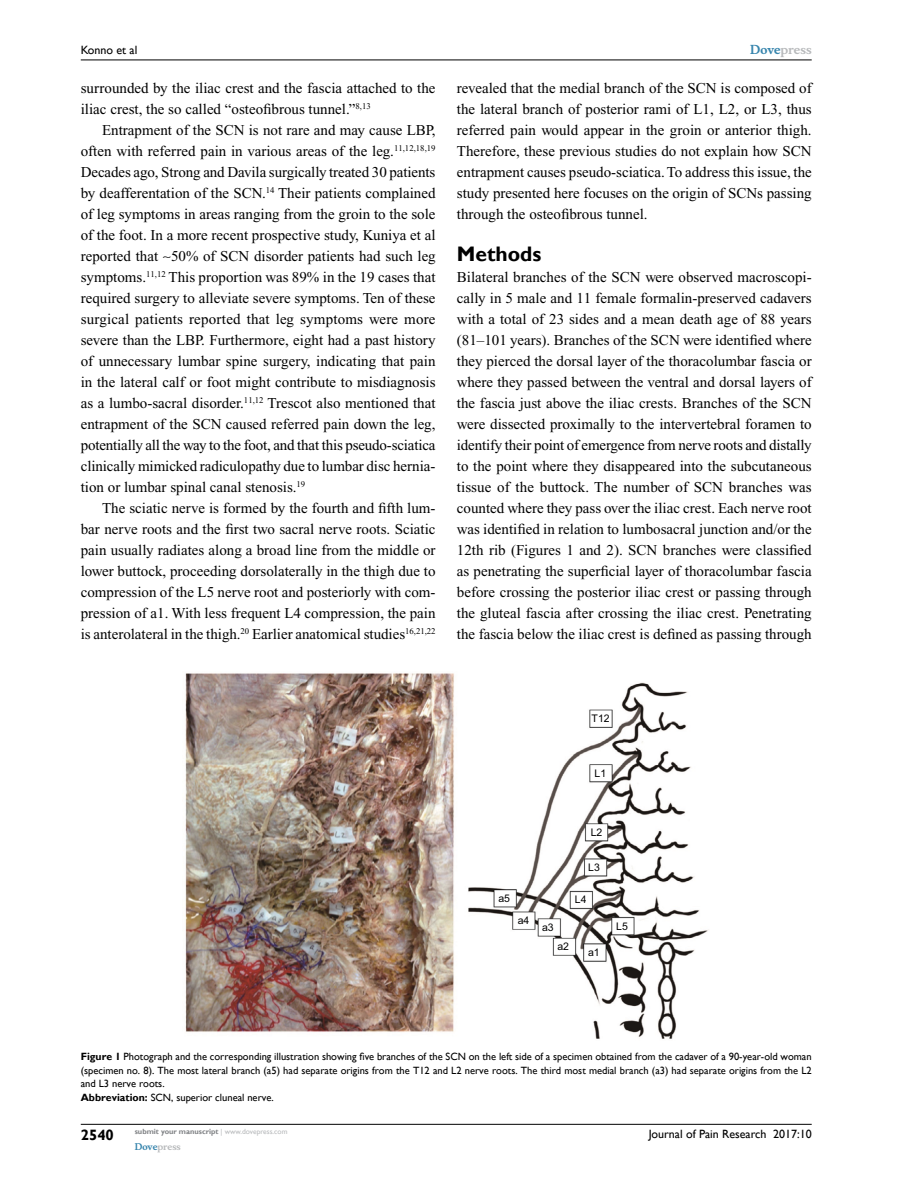
<style>
.page{position:relative;width:918px;height:1188px;background:#fff}
.page>*{position:absolute;margin:0;border:0;box-sizing:border-box;transform-origin:0 0}
.t1{font:700 21px "Gill Sans";color:#000}
.t2{font:15px/21px "Times New Roman";color:#000;text-align:justify}
.t3{font:700 15px "Gill Sans";color:#000}
.t4{font:12px "Gill Sans";color:#000}
.t5{font:700 12px "Musee";color:#b8babc}
.t6{font:10.5px/13.5px "Gill Sans";color:#000}
.t7{font:10.5px "Arial";color:#000}
.t8{font:700 9px "Musee";color:#b8babc}
.t9{font:700 7.5px "Gill Sans";color:#808285}
.s1{color:#3785ad}
.s2{font-weight:700}
.s3{font-weight:400;color:#b8babc}
</style>
<div class="page">
<hr style="left:81px;top:1124px;width:731px;height:1px;background:#000">
<hr style="left:81px;top:60px;width:731px;height:1px;background:#000">
<img style="left:185px;top:673px;width:524px;height:366px">
<p class="t4" style="left:81px;top:43px;width:58px">Konno et al</p>
<p class="t2" style="left:81px;top:77px;width:356px">surrounded by the iliac crest and the fascia attached to the iliac crest, the so called “osteofibrous tunnel.”<sup>8,13</sup></p>
<p class="t2" style="left:81px;top:119px;width:356px;text-indent:21px">Entrapment of the SCN is not rare and may cause LBP, often with referred pain in various areas of the leg.<sup>11,12,18,19<br></sup>Decades ago, Strong and Davila surgically treated 30 patients by deafferentation of the SCN.<sup>14</sup> Their patients complained of leg symptoms in areas ranging from the groin to the sole of the foot. In a more recent prospective study, Kuniya et al reported that 50% of SCN disorder patients had such leg symptoms.<sup>11,12</sup> This proportion was 89% in the 19 cases that required surgery to alleviate severe symptoms. Ten of these surgical patients reported that leg symptoms were more severe than the LBP. Furthermore, eight had a past history of unnecessary lumbar spine surgery, indicating that pain in the lateral calf or foot might contribute to misdiagnosis as a lumbo-sacral disorder.<sup>11,12</sup> Trescot also mentioned that entrapment of the SCN caused referred pain down the leg, potentially all the way to the foot, and that this pseudo-sciatica clinically mimicked radiculopathy due to lumbar disc hernia&shy;tion or lumbar spinal canal stenosis.<sup>19</sup></p>
<p class="t2" style="left:81px;top:497px;width:356px;text-indent:21px">The sciatic nerve is formed by the fourth and fifth lum&shy;bar nerve roots and the first two sacral nerve roots. Sciatic pain usually radiates along a broad line from the middle or lower buttock, proceeding dorsolaterally in the thigh due to compression of the L5 nerve root and posteriorly with com&shy;pression of a1. With less frequent L4 compression, the pain is anterolateral in the thigh.<sup>20</sup> Earlier anatomical studies<sup>16,21,22</sup></p>
<p class="t5" style="left:750px;top:43px;width:63px"><span class="s1">Dove</span>press</p>
<p class="t2" style="left:457px;top:77px;width:357px">revealed that the medial branch of the SCN is composed of the lateral branch of posterior rami of L1, L2, or L3, thus referred pain would appear in the groin or anterior thigh.<br>Therefore, these previous studies do not explain how SCN entrapment causes pseudo-sciatica. To address this issue, the study presented here focuses on the origin of SCNs passing through the osteofibrous tunnel.</p>
<h1 class="t1" style="left:457px;top:241px;width:86px">Methods</h1>
<p class="t2" style="left:457px;top:266px;width:356px">Bilateral branches of the SCN were observed macroscopi&shy;cally in 5 male and 11 female formalin-preserved cadavers with a total of 23 sides and a mean death age of 88 years (81–101 years). Branches of the SCN were identified where they pierced the dorsal layer of the thoracolumbar fascia or where they passed between the ventral and dorsal layers of the fascia just above the iliac crests. Branches of the SCN were dissected proximally to the intervertebral foramen to identify their point of emergence from nerve roots and distally to the point where they disappeared into the subcutaneous tissue of the buttock. The number of SCN branches was counted where they pass over the iliac crest. Each nerve root was identified in relation to lumbosacral junction and/or the 12th rib (Figures 1 and 2). SCN branches were classified as penetrating the superficial layer of thoracolumbar fascia before crossing the posterior iliac crest or passing through the gluteal fascia after crossing the iliac crest. Penetrating the fascia below the iliac crest is defined as passing through</p>
<p class="t7" style="left:592px;top:711px;width:20px">T12</p>
<p class="t7" style="left:594px;top:766px;width:13px">L1</p>
<p class="t7" style="left:498px;top:891px;width:13px">a5</p>
<p class="t7" style="left:518px;top:913px;width:13px">a4</p>
<p class="t7" style="left:591px;top:825px;width:13px">L2</p>
<p class="t7" style="left:588px;top:860px;width:13px">L3</p>
<p class="t7" style="left:542px;top:920px;width:13px">a3</p>
<p class="t7" style="left:575px;top:892px;width:13px">L4</p>
<p class="t7" style="left:557px;top:939px;width:13px">a2</p>
<p class="t7" style="left:588px;top:945px;width:13px">a1</p>
<p class="t7" style="left:616px;top:919px;width:13px">L5</p>
<p class="t6" style="left:81px;top:1050px;width:732px"><span class="s2">Figure 1</span> Photograph and the corresponding illustration showing five branches of the SCN on the left side of a specimen obtained from the cadaver of a 90-year-old woman (specimen no. 8). The most lateral branch (a5) had separate origins from the T12 and L2 nerve roots. The third most medial branch (a3) had separate origins from the L2 and L3 nerve roots.<br><span class="s2">Abbreviation:</span> SCN, superior cluneal nerve.</p>
<p class="t3" style="left:81px;top:1126px;width:35px">2540</p>
<p class="t9" style="left:135px;top:1127px;width:154px">submit your manuscript <span class="s3">| www.dovepress.com</span></p>
<p class="t8" style="left:135px;top:1141px;width:48px"><span class="s1">Dove</span>press</p>
<p class="t4" style="left:649px;top:1127px;width:164px">Journal of Pain Research 2017:10</p>
</div>
